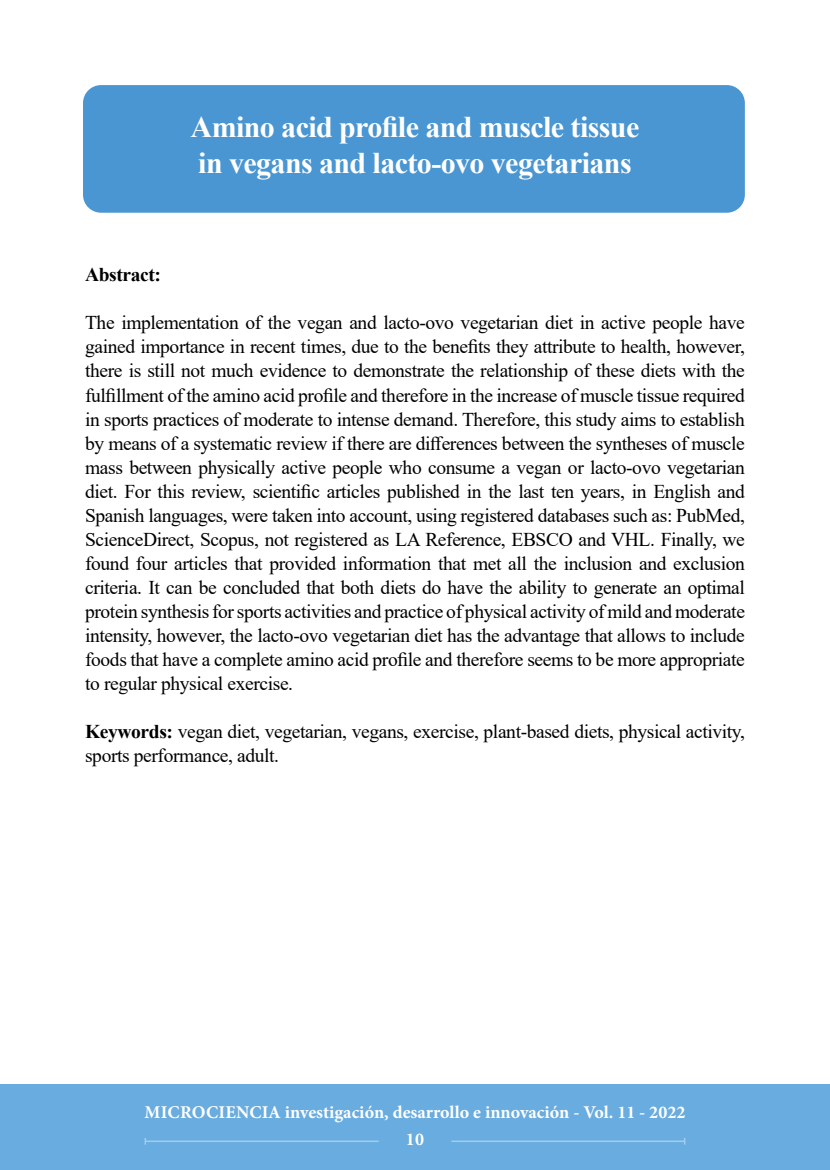
<style>
.page{position:relative;width:830px;height:1170px;background:#fff}
.page>*{position:absolute;margin:0;border:0;box-sizing:border-box;transform-origin:0 0}
.t1{font:700 30px/36px "Times New Roman";letter-spacing:-.02em;color:#fff}
.t2{font:19.5px/24px "Times New Roman";letter-spacing:-.02em;color:#000;text-align:justify}
.t3{font:700 19.5px "Times New Roman";letter-spacing:-.02em;color:#000}
.t4{font:700 18px "Minion Pro";color:#fff}
.s1{font-weight:700}
</style>
<div class="page">
<div style="left:83px;top:85px;width:661px;height:128px;background:#4a96d2;border-radius:18px"></div>
<div style="left:0;top:1084px;width:829px;height:85px;background:#69acdf"></div>
<hr style="left:145px;top:1140px;width:233px;height:1px;background:#a3ccee">
<hr style="left:451px;top:1140px;width:233px;height:1px;background:#a3ccee">
<h1 class="t1" style="left:190px;top:108px;width:450px">Amino acid profile and muscle tissue in vegans and lacto-ovo vegetarians</h1>
<p class="t3" style="left:85px;top:261px;width:77px">Abstract:</p>
<p class="t2" style="left:85px;top:310px;width:661px">The implementation of the vegan and lacto-ovo vegetarian diet in active people have gained importance in recent times, due to the benefits they attribute to health, however, there is still not much evidence to demonstrate the relationship of these diets with the fulfillment of the amino acid profile and therefore in the increase of muscle tissue required in sports practices of moderate to intense demand. Therefore, this study aims to establish by means of a systematic review if there are differences between the syntheses of muscle mass between physically active people who consume a vegan or lacto-ovo vegetarian diet. For this review, scientific articles published in the last ten years, in English and Spanish languages, were taken into account, using registered databases such as: PubMed, ScienceDirect, Scopus, not registered as LA Reference, EBSCO and VHL. Finally, we found four articles that provided information that met all the inclusion and exclusion criteria. It can be concluded that both diets do have the ability to generate an optimal protein synthesis for sports activities and practice of physical activity of mild and moderate intensity, however, the lacto-ovo vegetarian diet has the advantage that allows to include foods that have a complete amino acid profile and therefore seems to be more appropriate to regular physical exercise.</p>
<p class="t2" style="left:85px;top:718px;width:661px"><span class="s1">Keywords:</span> vegan diet, vegetarian, vegans, exercise, plant-based diets, physical activity, sports performance, adult.</p>
<p class="t4" style="left:145px;top:1099px;width:542px">MICROCIENCIA investigación, desarrollo e innovación - Vol. 11 - 2022</p>
<p class="t4" style="left:406px;top:1126px;width:19px">10</p>
</div>
